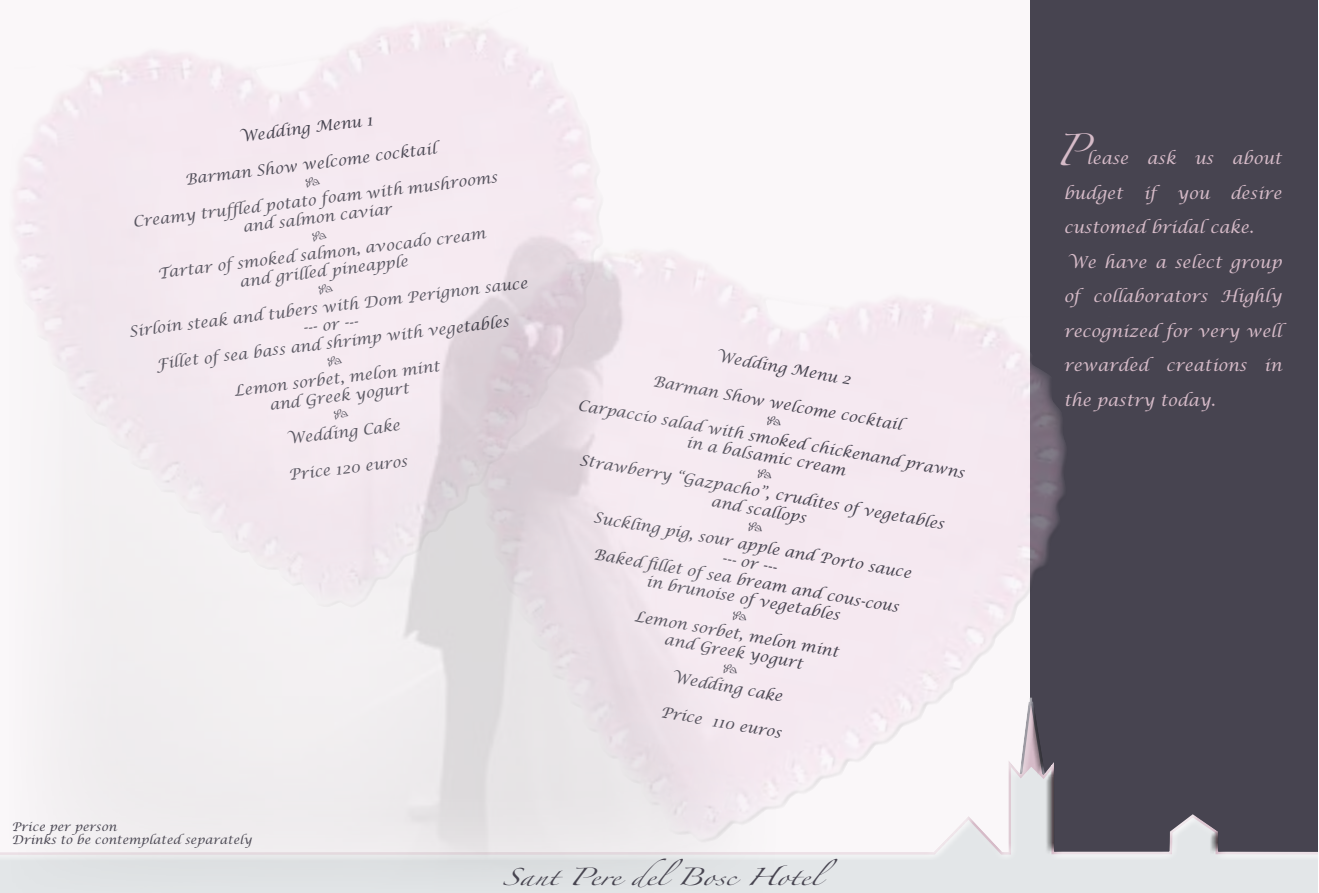
<style>
.page{position:relative;width:1319px;height:893px;background:#fff}
.page>*{position:absolute;margin:0;border:0;box-sizing:border-box;transform-origin:0 0}
.t1{font:28.35px "Zapfino";color:#d6bbc8}
.t2{font:italic 16.5px/34.5px "Lucida Calligraphy";color:#d6bbc8}
.t3{font:15.6px "Zapfino";color:#474450;scale:1.33 1}
.t4{font:italic 15px/18px "Lucida Calligraphy";color:#474450;text-align:center}
.t5{font:italic 12px/13.5px "Lucida Calligraphy";color:#474450}
</style>
<div class="page">
<div style="left:0;top:0;width:1047px;height:876px;background:#faf7f9"></div>
<div style="left:1030px;top:0;width:287px;height:893px;background:#474450"></div>
<div style="left:0;top:695px;width:1317px;height:198px;background:#000;opacity:.75"></div>
<svg style="left:40px;top:22px;width:543px;height:106px;fill:#f5e9f0"></svg>
<svg style="left:777px;top:298px;width:353px;height:595px;fill:#f4e8f0"></svg>
<img style="left:7px;top:128px;width:770px;height:765px">
<svg style="left:305px;top:176px;width:15px;height:12px"></svg>
<svg style="left:312px;top:230px;width:15px;height:11px"></svg>
<svg style="left:318px;top:283px;width:15px;height:12px"></svg>
<svg style="left:327px;top:355px;width:15px;height:12px"></svg>
<svg style="left:334px;top:408px;width:15px;height:12px"></svg>
<svg style="left:766px;top:415px;width:16px;height:12px"></svg>
<svg style="left:757px;top:468px;width:15px;height:12px"></svg>
<svg style="left:747px;top:521px;width:16px;height:13px"></svg>
<svg style="left:732px;top:610px;width:15px;height:12px"></svg>
<svg style="left:722px;top:663px;width:16px;height:12px"></svg>
<p class="t4" style="left:239px;top:128px;width:135px;rotate:-7deg">Wedding Menu 1</p>
<p class="t4" style="left:184px;top:171px;width:254px;rotate:-7deg">Barman Show welcome cocktail</p>
<p class="t4" style="left:132px;top:214px;width:368px;rotate:-7deg">Creamy truffl ed potato foam with mushrooms and salmon caviar</p>
<p class="t4" style="left:157px;top:265px;width:331px;rotate:-7deg">Tartar of smoked salmon, avocado cream and grilled pineapple</p>
<p class="t4" style="left:128px;top:323px;width:403px;rotate:-7deg">Sirloin steak and tubers with Dom Perignon sauce --- or ---<br>Fillet of sea bass and shrimp with vegetables</p>
<p class="t4" style="left:233px;top:382px;width:208px;rotate:-7deg">Lemon sorbet, melon mint and Greek yogurt</p>
<p class="t4" style="left:286px;top:430px;width:115px;rotate:-7deg">Wedding Cake</p>
<p class="t4" style="left:287px;top:466px;width:121px;rotate:-7deg">Price 120 euros</p>
<p class="t5" style="left:12px;top:820px;width:242px">Price per person<br>Drinks to be contemplated separately</p>
<p class="t4" style="left:718px;top:347px;width:138px;rotate:10deg">Wedding Menu 2</p>
<p class="t4" style="left:654px;top:373px;width:254px;rotate:10deg">Barman Show welcome cocktail</p>
<p class="t4" style="left:579px;top:396px;width:394px;rotate:10deg">Carpaccio salad with smoked chickenand prawns in a balsamic cream</p>
<p class="t4" style="left:581px;top:451px;width:371px;rotate:10deg">Strawberry “Gazpacho”, crudites of vegetables and scallops</p>
<p class="t4" style="left:595px;top:509px;width:324px;rotate:10deg">Suckling pig, sour apple and Porto sauce</p>
<p class="t4" style="left:595px;top:545px;width:311px;rotate:10deg">Baked fi llet of sea bream and cous-cous</p>
<p class="t4" style="left:723px;top:549px;width:57px;rotate:10deg">--- or ---</p>
<p class="t4" style="left:648px;top:573px;width:198px;rotate:10deg">in brunoise of vegetables</p>
<p class="t4" style="left:636px;top:607px;width:208px;rotate:10deg">Lemon sorbet, melon mint and Greek yogurt</p>
<p class="t4" style="left:673px;top:669px;width:113px;rotate:10deg">Wedding cake</p>
<p class="t4" style="left:662px;top:703px;width:124px;rotate:10deg">Price 110 euros</p>
<p class="t3" style="left:502px;top:871px;width:253px">Sant Pere delBosc Hotel</p>
<h1 class="t1" style="left:1054px;top:139px;width:31px">P</h1>
<p class="t2" style="left:1063px;top:142px;width:219px;text-indent:23px">lease ask us about budget if you desire customed bridal cake.<br>We have a select group of collaborators Highly recognized for very well rewarded creations in the pastry today.</p>
</div>
